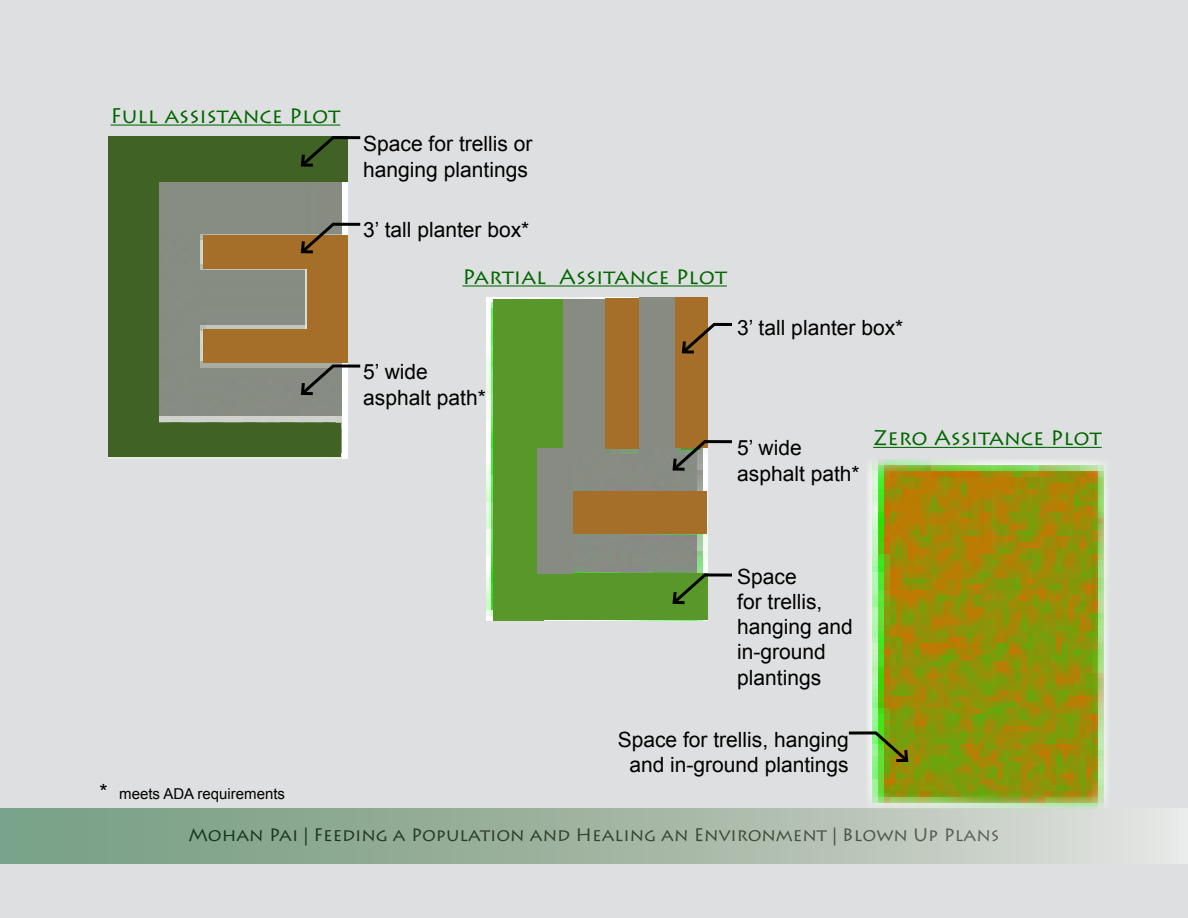
<style>
.page{position:relative;width:1188px;height:918px;background:#dedfe0}
.page>*{position:absolute;margin:0;border:0;box-sizing:border-box;transform-origin:0 0}
.t1{font:21px/25.2px "Arial";color:#000}
.t2{font:21px "Lithos Pro";color:#060}
.t3{font:18px "Lithos Pro";color:#000}
.t4{font:15px "Arial";color:#000}
.s1{font-size:21px}
</style>
<div class="page">
<svg style="left:0;top:809px;width:1188px;height:55px;background:#a5b9a8"></svg>
<img style="left:866px;top:459px;width:243px;height:350px">
<img style="left:487px;top:298px;width:221px;height:322px">
<div style="left:606px;top:298px;width:33px;height:151px;background:#a56e29"></div>
<div style="left:493px;top:299px;width:70px;height:149px;background:#58982a"></div>
<div style="left:493px;top:449px;width:50px;height:171px;background:#58982a"></div>
<div style="left:534px;top:573px;width:174px;height:47px;background:#58982a"></div>
<img style="left:108px;top:181px;width:240px;height:278px">
<div style="left:203px;top:235px;width:138px;height:33px;background:#a56e29"></div>
<div style="left:203px;top:329px;width:138px;height:33px;background:#a56e29"></div>
<div style="left:307px;top:235px;width:41px;height:127px;background:#a56e29"></div>
<div style="left:108px;top:136px;width:240px;height:45px;background:#406225"></div>
<div style="left:108px;top:424px;width:233px;height:33px;background:#406225"></div>
<div style="left:108px;top:174px;width:50px;height:250px;background:#406225"></div>
<hr style="left:111px;top:125px;width:229px;height:1px;background:#060">
<hr style="left:463px;top:285px;width:264px;height:2px;background:#060">
<hr style="left:873px;top:447px;width:229px;height:1px;background:#060">
<div style="left:675px;top:298px;width:33px;height:150px;background:#a56e29"></div>
<div style="left:573px;top:491px;width:134px;height:43px;background:#a56e29"></div>
<svg style="left:298px;top:221px;width:65px;height:35px"></svg>
<svg style="left:298px;top:363px;width:65px;height:35px;background:#969a95"></svg>
<svg style="left:298px;top:135px;width:65px;height:34px"></svg>
<svg style="left:670px;top:572px;width:65px;height:35px"></svg>
<svg style="left:681px;top:321px;width:54px;height:35px"></svg>
<svg style="left:670px;top:439px;width:65px;height:34px"></svg>
<svg style="left:846px;top:730px;width:65px;height:35px;background:#94b067"></svg>
<div style="left:564px;top:300px;width:41px;height:148px;background:#888b82"></div>
<div style="left:639px;top:298px;width:36px;height:151px;background:#888b82"></div>
<div style="left:537px;top:448px;width:36px;height:125px;background:#888b82"></div>
<p class="t2" style="left:111px;top:104px;width:231px">Full assistance Plot</p>
<p class="t1" style="left:363px;top:132px;width:171px">Space for trellis or hanging plantings</p>
<p class="t1" style="left:363px;top:217px;width:168px">3’ tall planter box*</p>
<p class="t2" style="left:463px;top:265px;width:266px">Partial Assitance Plot</p>
<p class="t1" style="left:363px;top:360px;width:124px">5’ wide asphalt path*</p>
<p class="t1" style="left:737px;top:315px;width:168px">3’ tall planter box*</p>
<p class="t1" style="left:737px;top:436px;width:124px">5’ wide asphalt path*</p>
<p class="t2" style="left:873px;top:426px;width:230px">Zero Assitance Plot</p>
<p class="t4" style="left:99px;top:783px;width:187px"><span class="s1">*</span> meets ADA requirements</p>
<p class="t1" style="left:737px;top:564px;width:117px">Space<br>for trellis, hanging and in-ground plantings</p>
<p class="t1" style="left:618px;top:727px;width:233px;text-align:center">Space for trellis, hanging and in-ground plantings</p>
<p class="t3" style="left:188px;top:825px;width:813px">Mohan Pai | Feeding a Population and Healing an Environment | Blown Up Plans</p>
</div>
